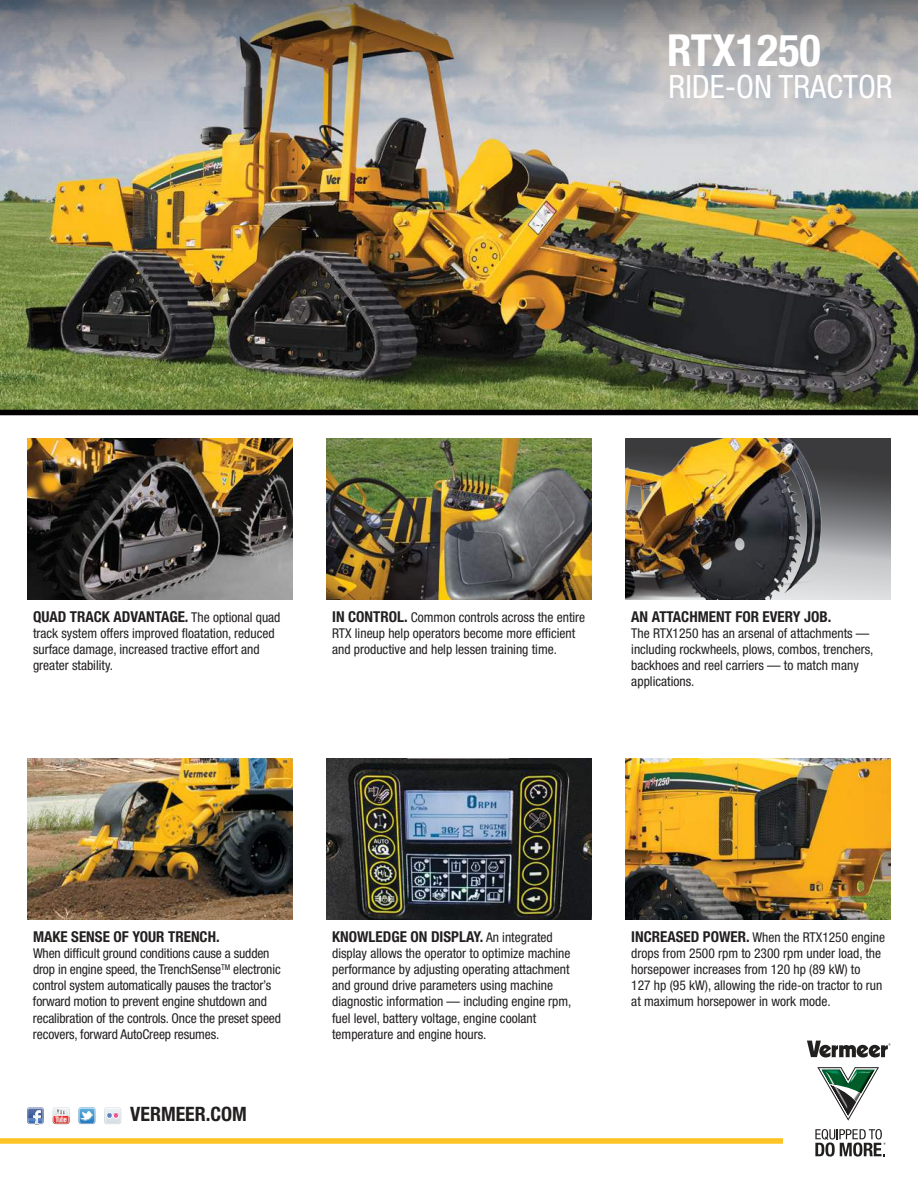
<style>
.page{position:relative;width:918px;height:1188px;background:#fff}
.page>*{position:absolute;margin:0;border:0;box-sizing:border-box;transform-origin:0 0}
.t1{font:700 condensed 44.25px "Helvetica Neue";color:#fff}
.t2{font:condensed 32.25px "Helvetica Neue";color:#fff}
.t3{font:700 condensed 19.8px "Helvetica Neue";color:#221f1f}
.t4{font:700 condensed 15px "Helvetica Neue";color:#221f1f}
.t5{font:condensed 13.5px/16.2px "Helvetica Neue";color:#221f1f}
.s1{font-weight:400;font-size:13.5px}
.s2{font-weight:700;font-size:15px}
</style>
<div class="page">
<img style="left:0;top:0;width:918px;height:409px">
<img style="left:27px;top:438px;width:266px;height:161px">
<img style="left:326px;top:438px;width:266px;height:161px">
<img style="left:625px;top:438px;width:266px;height:161px">
<img style="left:27px;top:758px;width:266px;height:162px">
<img style="left:326px;top:758px;width:266px;height:162px">
<img style="left:625px;top:758px;width:266px;height:162px">
<div style="left:0;top:410px;width:918px;height:5px;background:#020000"></div>
<svg style="left:807px;top:1041px;width:83px;height:16px"></svg>
<svg style="left:815px;top:1129px;width:71px;height:28px"></svg>
<svg style="left:817px;top:1067px;width:62px;height:54px"></svg>
<svg style="left:27px;top:1107px;width:17px;height:18px"></svg>
<img style="left:28px;top:1108px;width:15px;height:3px">
<svg style="left:104px;top:1107px;width:17px;height:17px"></svg>
<svg style="left:53px;top:1107px;width:17px;height:17px"></svg>
<svg style="left:79px;top:1107px;width:16px;height:17px"></svg>
<div style="left:0;top:1138px;width:783px;height:6px;background:#fec324"></div>
<h1 class="t1" style="left:667px;top:34px;width:155px">RTX1250</h1>
<h2 class="t2" style="left:669px;top:74px;width:226px">RIDE-ON TRACTOR</h2>
<p class="t4" style="left:33px;top:611px;width:249px">QUAD TRACK ADVANTAGE. <span class="s1">The optional quad</span></p>
<p class="t5" style="left:33px;top:626px;width:243px">track system offers improved floatation, reduced surface damage, increased tractive effort and greater stability.</p>
<p class="t5" style="left:332px;top:610px;width:255px"><span class="s2">IN CONTROL.</span> Common controls across the entire<br>RTX lineup help operators become more efficient and productive and help lessen training time.</p>
<p class="t4" style="left:631px;top:611px;width:202px">AN ATTACHMENT FOR EVERY JOB.</p>
<p class="t5" style="left:631px;top:626px;width:244px">The RTX1250 has an arsenal of attachments — including rockwheels, plows, combos, trenchers, backhoes and reel carriers — to match many applications.</p>
<p class="t4" style="left:33px;top:931px;width:188px">MAKE SENSE OF YOUR TRENCH.</p>
<p class="t5" style="left:33px;top:946px;width:250px">When difficult ground conditions cause a sudden drop in engine speed, the TrenchSense<sup>TM</sup> electronic control system automatically pauses the tractor’s forward motion to prevent engine shutdown and recalibration of the controls. Once the preset speed recovers, forward AutoCreep resumes.</p>
<h3 class="t3" style="left:130px;top:1107px;width:118px">VERMEER.COM</h3>
<p class="t4" style="left:332px;top:931px;width:222px">KNOWLEDGE ON DISPLAY. <span class="s1">An integrated</span></p>
<p class="t5" style="left:332px;top:946px;width:241px">display allows the operator to optimize machine performance by adjusting operating attachment and ground drive parameters using machine diagnostic information — including engine rpm, fuel level, battery voltage, engine coolant temperature and engine hours.</p>
<p class="t5" style="left:631px;top:930px;width:255px"><span class="s2">INCREASED POWER.</span> When the RTX1250 engine drops from 2500 rpm to 2300 rpm under load, the horsepower increases from 120 hp (89 kW) to<br>127 hp (95 kW), allowing the ride-on tractor to run at maximum horsepower in work mode.</p>
</div>
